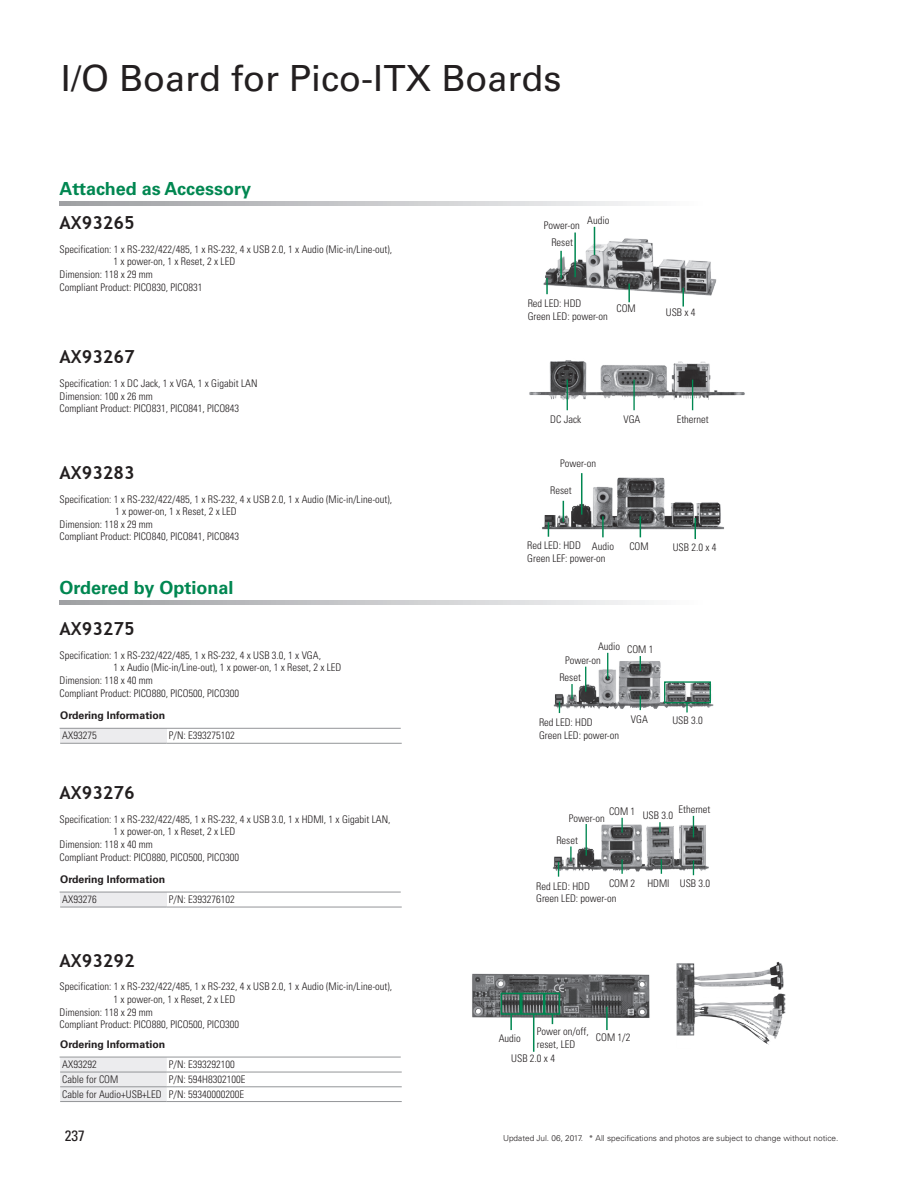
<style>
.page{position:relative;width:915px;height:1191px;background:#fff}
.page>*{position:absolute;margin:0;border:0;box-sizing:border-box;transform-origin:0 0}
.t1{font:36px "Univers LT Std";color:#231f20}
.t2{font:700 18px "Trebuchet MS";color:#231f20}
.t3{font:700 18px "Univers LT Std";color:#008751}
.t4{font:condensed 15px "Univers LT Std";color:#231f20}
.t5{font:300 condensed 10.5px/12.6px "Univers LT Std";color:#231f20}
.t6{font:700 10.5px "Univers LT Std";color:#231f20}
.t7{font:300 8.25px "Univers LT Std";color:#231f20}
</style>
<div class="page">
<img style="left:543px;top:235px;width:174px;height:64px">
<svg style="left:546px;top:278px;width:1px;height:16px"></svg>
<svg style="left:560px;top:251px;width:1px;height:27px"></svg>
<hr style="left:574px;top:232px;width:1px;height:45px;background:#008751">
<hr style="left:593px;top:227px;width:2px;height:28px;background:#008751">
<svg style="left:628px;top:283px;width:1px;height:19px"></svg>
<svg style="left:682px;top:288px;width:1px;height:18px"></svg>
<img style="left:529px;top:360px;width:216px;height:51px">
<hr style="left:566px;top:379px;width:1px;height:31px;background:#008751">
<hr style="left:633px;top:379px;width:1px;height:31px;background:#008751">
<hr style="left:691px;top:379px;width:2px;height:31px;background:#008751">
<img style="left:542px;top:473px;width:182px;height:66px">
<hr style="left:580px;top:473px;width:2px;height:41px;background:#008751">
<hr style="left:562px;top:501px;width:2px;height:21px;background:#008751">
<svg style="left:602px;top:516px;width:1px;height:21px"></svg>
<hr style="left:639px;top:516px;width:2px;height:21px;background:#008751">
<svg style="left:694px;top:518px;width:1px;height:21px"></svg>
<svg style="left:547px;top:522px;width:2px;height:15px"></svg>
<svg style="left:60px;top:201px;width:589px;height:4px;background:#c8c9cb"></svg>
<img style="left:553px;top:815px;width:156px;height:62px">
<hr style="left:585px;top:824px;width:1px;height:31px;background:#008751">
<svg style="left:557px;top:862px;width:2px;height:14px"></svg>
<svg style="left:570px;top:846px;width:1px;height:15px"></svg>
<svg style="left:621px;top:817px;width:1px;height:15px"></svg>
<svg style="left:621px;top:859px;width:1px;height:14px"></svg>
<svg style="left:660px;top:859px;width:1px;height:14px"></svg>
<hr style="left:692px;top:816px;width:2px;height:21px;background:#008751">
<svg style="left:692px;top:860px;width:2px;height:15px"></svg>
<img style="left:553px;top:652px;width:161px;height:62px">
<svg style="left:607px;top:653px;width:1px;height:25px"></svg>
<svg style="left:585px;top:666px;width:1px;height:25px"></svg>
<svg style="left:558px;top:701px;width:2px;height:12px"></svg>
<svg style="left:571px;top:684px;width:1px;height:15px"></svg>
<svg style="left:639px;top:656px;width:1px;height:15px"></svg>
<svg style="left:639px;top:695px;width:1px;height:15px"></svg>
<div style="left:663px;top:681px;width:47px;height:22px;border:1px solid #008751"></div>
<img style="left:676px;top:961px;width:110px;height:84px">
<img style="left:472px;top:973px;width:178px;height:50px">
<svg style="left:510px;top:1014px;width:1px;height:16px"></svg>
<svg style="left:551px;top:1014px;width:2px;height:10px"></svg>
<hr style="left:532px;top:1014px;width:2px;height:37px;background:#008751">
<svg style="left:606px;top:1006px;width:1px;height:24px"></svg>
<div style="left:500px;top:992px;width:21px;height:22px;border:2px solid #008751"></div>
<div style="left:544px;top:992px;width:16px;height:22px;border:2px solid #008751"></div>
<div style="left:521px;top:992px;width:23px;height:22px;border:2px solid #008751"></div>
<div style="left:60px;top:728px;width:107px;height:15px;background:#ececee"></div>
<hr style="left:60px;top:743px;width:107px;height:1px;background:#939598">
<hr style="left:167px;top:743px;width:234px;height:1px;background:#939598">
<svg style="left:60px;top:1057px;width:107px;height:44px;background:#e9e9eb"></svg>
<hr style="left:60px;top:1071px;width:107px;height:1px;background:#939598">
<hr style="left:167px;top:1071px;width:234px;height:1px;background:#939598">
<hr style="left:60px;top:1086px;width:107px;height:1px;background:#939598">
<hr style="left:167px;top:1086px;width:234px;height:1px;background:#939598">
<hr style="left:60px;top:1101px;width:107px;height:1px;background:#939598">
<hr style="left:167px;top:1101px;width:234px;height:1px;background:#939598">
<hr style="left:60px;top:728px;width:340px;height:1px;background:#939598">
<div style="left:60px;top:892px;width:107px;height:15px;background:#ececee"></div>
<hr style="left:60px;top:906px;width:107px;height:1px;background:#939598">
<hr style="left:167px;top:906px;width:234px;height:1px;background:#939598">
<hr style="left:60px;top:891px;width:340px;height:1px;background:#939598">
<hr style="left:60px;top:1056px;width:340px;height:1px;background:#939598">
<svg style="left:60px;top:600px;width:589px;height:4px;background:#c8c9cb"></svg>
<h1 class="t1" style="left:61px;top:56px;width:502px">I/O Board for Pico-ITX Boards</h1>
<h2 class="t3" style="left:60px;top:178px;width:193px">Attached as Accessory</h2>
<h2 class="t2" style="left:60px;top:211px;width:76px">AX93265</h2>
<p class="t5" style="left:60px;top:243px;width:334px">Specification: 1 x RS-232/422/485, 1 x RS-232, 4 x USB 2.0, 1 x Audio (Mic-in/Line-out),</p>
<p class="t5" style="left:114px;top:255px;width:123px">1 x power-on, 1 x Reset, 2 x LED</p>
<p class="t5" style="left:60px;top:268px;width:95px">Dimension: 118 x 29 mm</p>
<p class="t5" style="left:60px;top:280px;width:144px">Compliant Product: PICO830, PICO831</p>
<h2 class="t2" style="left:60px;top:346px;width:76px">AX93267</h2>
<p class="t5" style="left:60px;top:377px;width:199px">Specification: 1 x DC Jack, 1 x VGA, 1 x Gigabit LAN<br>Dimension: 100 x 26 mm<br>Compliant Product: PICO831, PICO841, PICO843</p>
<h2 class="t2" style="left:60px;top:461px;width:76px">AX93283</h2>
<p class="t5" style="left:60px;top:492px;width:334px">Specification: 1 x RS-232/422/485, 1 x RS-232, 4 x USB 2.0, 1 x Audio (Mic-in/Line-out),</p>
<p class="t5" style="left:115px;top:505px;width:123px">1 x power-on, 1 x Reset, 2 x LED</p>
<p class="t5" style="left:60px;top:518px;width:95px">Dimension: 118 x 29 mm</p>
<p class="t5" style="left:60px;top:530px;width:181px">Compliant Product: PICO840, PICO841, PICO843</p>
<h2 class="t3" style="left:60px;top:577px;width:175px">Ordered by Optional</h2>
<h2 class="t2" style="left:60px;top:617px;width:76px">AX93275</h2>
<p class="t5" style="left:60px;top:649px;width:263px">Specification: 1 x RS-232/422/485, 1 x RS-232, 4 x USB 3.0, 1 x VGA,</p>
<p class="t5" style="left:114px;top:661px;width:229px">1 x Audio (Mic-in/Line-out), 1 x power-on, 1 x Reset, 2 x LED</p>
<p class="t5" style="left:60px;top:674px;width:95px">Dimension: 118 x 40 mm</p>
<p class="t5" style="left:60px;top:686px;width:181px">Compliant Product: PICO880, PICO500, PICO300</p>
<p class="t6" style="left:60px;top:709px;width:106px">Ordering Information</p>
<p class="t5" style="left:62px;top:729px;width:36px">AX93275</p>
<p class="t5" style="left:169px;top:729px;width:67px">P/N: E393275102</p>
<h2 class="t2" style="left:60px;top:781px;width:76px">AX93276</h2>
<p class="t5" style="left:60px;top:812px;width:332px">Specification: 1 x RS-232/422/485, 1 x RS-232, 4 x USB 3.0, 1 x HDMI, 1 x Gigabit LAN,</p>
<p class="t5" style="left:114px;top:825px;width:123px">1 x power-on, 1 x Reset, 2 x LED</p>
<p class="t5" style="left:60px;top:838px;width:95px">Dimension: 118 x 40 mm</p>
<p class="t5" style="left:60px;top:850px;width:181px">Compliant Product: PICO880, PICO500, PICO300</p>
<p class="t6" style="left:60px;top:873px;width:106px">Ordering Information</p>
<p class="t5" style="left:62px;top:893px;width:36px">AX93276</p>
<p class="t5" style="left:169px;top:893px;width:67px">P/N: E393276102</p>
<h2 class="t2" style="left:60px;top:949px;width:76px">AX93292</h2>
<p class="t5" style="left:60px;top:980px;width:334px">Specification: 1 x RS-232/422/485, 1 x RS-232, 4 x USB 2.0, 1 x Audio (Mic-in/Line-out),</p>
<p class="t5" style="left:114px;top:993px;width:123px">1 x power-on, 1 x Reset, 2 x LED</p>
<p class="t5" style="left:60px;top:1005px;width:95px">Dimension: 118 x 29 mm</p>
<p class="t5" style="left:60px;top:1018px;width:181px">Compliant Product: PICO880, PICO500, PICO300</p>
<p class="t6" style="left:60px;top:1038px;width:106px">Ordering Information</p>
<p class="t5" style="left:62px;top:1058px;width:36px">AX93292</p>
<p class="t5" style="left:169px;top:1058px;width:67px">P/N: E393292100</p>
<p class="t5" style="left:62px;top:1072px;width:57px">Cable for COM</p>
<p class="t5" style="left:62px;top:1071px;width:184px;line-height:14.7px;text-align:right">P/N: 594H8302100E<br>Cable for Audio+USB+LED P/N: 59340000200E</p>
<p class="t5" style="left:543px;top:219px;width:37px">Power-on</p>
<p class="t5" style="left:551px;top:236px;width:23px">Reset</p>
<p class="t5" style="left:587px;top:213px;width:24px">Audio</p>
<p class="t5" style="left:527px;top:297px;width:82px">Red LED: HDD<br>Green LED: power-on</p>
<p class="t5" style="left:616px;top:302px;width:21px">COM</p>
<p class="t5" style="left:665px;top:306px;width:31px">USB x 4</p>
<p class="t5" style="left:550px;top:413px;width:32px">DC Jack</p>
<p class="t5" style="left:623px;top:413px;width:18px">VGA</p>
<p class="t5" style="left:676px;top:413px;width:34px">Ethernet</p>
<p class="t5" style="left:560px;top:457px;width:37px">Power-on</p>
<p class="t5" style="left:550px;top:484px;width:23px">Reset</p>
<p class="t5" style="left:527px;top:539px;width:88px">Red LED: HDD Audio</p>
<p class="t5" style="left:629px;top:539px;width:21px">COM</p>
<p class="t5" style="left:672px;top:541px;width:45px">USB 2.0 x 4</p>
<p class="t5" style="left:527px;top:552px;width:80px">Green LEF: power-on</p>
<p class="t5" style="left:565px;top:638px;width:57px;line-height:14.7px;text-indent:33px">Audio<br>Power-on</p>
<p class="t5" style="left:559px;top:671px;width:23px">Reset</p>
<p class="t5" style="left:627px;top:643px;width:28px">COM 1</p>
<p class="t5" style="left:539px;top:716px;width:82px">Red LED: HDD<br>Green LED: power-on</p>
<p class="t5" style="left:630px;top:713px;width:18px">VGA</p>
<p class="t5" style="left:672px;top:713px;width:32px">USB 3.0</p>
<p class="t5" style="left:608px;top:809px;width:65px">COM 1 USB 3.0</p>
<p class="t5" style="left:678px;top:802px;width:34px">Ethernet</p>
<p class="t5" style="left:556px;top:807px;width:50px;line-height:22px;text-indent:13px">Power-on<br>Reset</p>
<p class="t5" style="left:536px;top:875px;width:175px;line-height:15.5px;text-indent:73px">COM 2 HDMI USB 3.0<br>Green LED: power-on</p>
<p class="t5" style="left:536px;top:879px;width:55px">Red LED: HDD</p>
<p class="t5" style="left:498px;top:1031px;width:24px">Audio</p>
<p class="t5" style="left:536px;top:1025px;width:53px">Power on/off, reset, LED</p>
<p class="t5" style="left:511px;top:1051px;width:45px">USB 2.0 x 4</p>
<p class="t5" style="left:595px;top:1031px;width:36px">COM 1/2</p>
<h3 class="t4" style="left:65px;top:1125px;width:21px">237</h3>
<p class="t7" style="left:588px;top:1132px;width:251px">* All specifications and photos are subject to change without notice.</p>
<p class="t7" style="left:503px;top:1132px;width:81px">Updated Jul. 06, 2017.</p>
</div>
